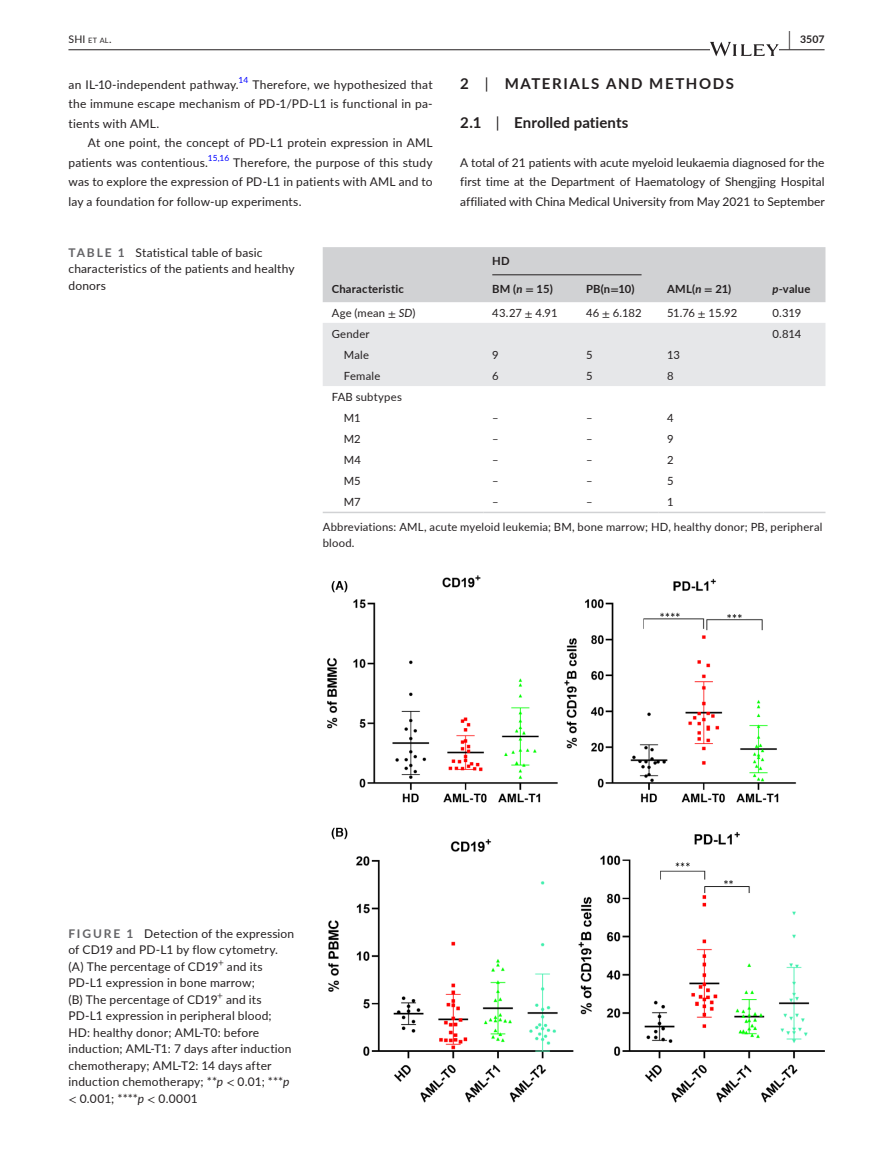
<style>
.page{position:relative;width:893px;height:1174px;background:#fff}
.page>*{position:absolute;margin:0;border:0;box-sizing:border-box;transform-origin:0 0}
.t1{font:700 15px "Lato";letter-spacing:.11em;color:#231f20}
.t2{font:700 15px "Lato";letter-spacing:.005em;color:#231f20}
.t3{font:12px/16.5px "Lato";letter-spacing:.015em;color:#231f20;text-align:justify}
.t4{font:11.25px/21px "Lato";letter-spacing:.015em;color:#231f20}
.t5{font:700 11.25px "Lato";letter-spacing:.02em;color:#231f20}
.t6{font:10.5px "Lato";color:#231f20}
.t7{font:700 10.5px "Lato";color:#231f20}
.t8{font:8.4px "STIX";color:#231f20}
.s1{font-size:7.35px}
.s2{font-size:19.5px}
.s3{font-weight:400}
.s4{font-weight:700;color:#636366}
.s5{font-style:italic}
.s6{font-family:"STIX"}
</style>
<div class="page">
<hr style="left:68px;top:49px;width:756px;height:1px;background:#231f20">
<svg style="left:710px;top:42px;width:69px;height:14px"></svg>
<div style="left:323px;top:247px;width:502px;height:55px;background:#d1d2d4"></div>
<div style="left:323px;top:323px;width:502px;height:63px;background:#e6e7e9"></div>
<hr style="left:323px;top:512px;width:160px;height:1px;background:#d1d2d4">
<hr style="left:483px;top:512px;width:94px;height:1px;background:#d1d2d4">
<hr style="left:577px;top:512px;width:81px;height:1px;background:#d1d2d4">
<hr style="left:658px;top:512px;width:105px;height:1px;background:#d1d2d4">
<hr style="left:763px;top:512px;width:62px;height:1px;background:#d1d2d4">
<hr style="left:492px;top:274px;width:150px;height:1px;background:#231f20">
<img style="left:327px;top:575px;width:497px;height:528px">
<p class="t6" style="left:68px;top:31px;width:45px">SHI <span class="s1">et al</span>.</p>
<p class="t7" style="left:789px;top:31px;width:37px"><span class="s2">|</span> 3507</p>
<p class="t3" style="left:68px;top:74px;width:366px;line-height:19.5px">an IL-10-independent pathway.<sup>14</sup> Therefore, we hypothesized that the immune escape mechanism of PD-1/PD-L1 is functional in pa&shy;tients with AML.</p>
<p class="t3" style="left:68px;top:132px;width:366px;line-height:19.5px;text-indent:20px">At one point, the concept of PD-L1 protein expression in AML patients was contentious.<sup>15,16</sup> Therefore, the purpose of this study was to explore the expression of PD-L1 in patients with AML and to lay a foundation for follow-up experiments.</p>
<p class="t1" style="left:460px;top:72px;width:275px">2 <span class="s3">|</span> MATERIALS AND METHODS</p>
<p class="t2" style="left:460px;top:111px;width:170px">2.1 <span class="s3">|</span> Enrolled patients</p>
<p class="t3" style="left:460px;top:152px;width:366px;line-height:19.5px">A total of 21 patients with acute myeloid leukaemia diagnosed for the first time at the Department of Haematology of Shengjing Hospital affiliated with China Medical University from May 2021 to September</p>
<p class="t3" style="left:68px;top:244px;width:228px;text-align:left"><span class="s4">TABLE 1</span> Statistical table of basic characteristics of the patients and healthy donors</p>
<p class="t5" style="left:332px;top:280px;width:74px">Characteristic</p>
<p class="t5" style="left:492px;top:253px;width:19px">HD</p>
<p class="t5" style="left:492px;top:280px;width:62px">BM (<span class="s5">n</span> <span class="s6">=</span> 15)</p>
<p class="t5" style="left:586px;top:280px;width:50px">PB(n<span class="s6">=</span>10)</p>
<p class="t5" style="left:667px;top:280px;width:66px">AML(<span class="s5">n</span> <span class="s6">=</span> 21)</p>
<p class="t5" style="left:772px;top:280px;width:40px"><span class="s5">p</span>-value</p>
<p class="t4" style="left:332px;top:302px;width:85px">Age (mean <span class="s6">±</span> <span class="s5">SD</span>)</p>
<p class="t4" style="left:492px;top:302px;width:67px">43.27 <span class="s6">±</span> 4.91</p>
<p class="t4" style="left:586px;top:302px;width:57px">46 <span class="s6">±</span> 6.182</p>
<p class="t4" style="left:667px;top:302px;width:72px">51.76 <span class="s6">±</span> 15.92</p>
<p class="t4" style="left:772px;top:302px;width:30px">0.319</p>
<p class="t4" style="left:332px;top:323px;width:39px">Gender</p>
<p class="t4" style="left:772px;top:323px;width:30px">0.814</p>
<p class="t4" style="left:344px;top:344px;width:27px">Male</p>
<p class="t4" style="left:492px;top:344px;width:8px">9</p>
<p class="t4" style="left:586px;top:344px;width:8px">5</p>
<p class="t4" style="left:667px;top:344px;width:14px">13</p>
<p class="t4" style="left:344px;top:365px;width:38px">Female</p>
<p class="t4" style="left:492px;top:365px;width:8px">6</p>
<p class="t4" style="left:586px;top:365px;width:8px">5</p>
<p class="t4" style="left:667px;top:365px;width:8px">8</p>
<p class="t4" style="left:344px;top:386px;width:60px;text-indent:-12px">FAB subtypes<br>M1</p>
<p class="t4" style="left:492px;top:407px;width:8px">–</p>
<p class="t4" style="left:586px;top:407px;width:8px">–</p>
<p class="t4" style="left:667px;top:407px;width:8px">4</p>
<p class="t4" style="left:344px;top:428px;width:19px">M2</p>
<p class="t4" style="left:492px;top:428px;width:8px">–</p>
<p class="t4" style="left:586px;top:428px;width:8px">–</p>
<p class="t4" style="left:667px;top:428px;width:8px">9</p>
<p class="t4" style="left:344px;top:449px;width:19px">M4</p>
<p class="t4" style="left:492px;top:449px;width:8px">–</p>
<p class="t4" style="left:586px;top:449px;width:8px">–</p>
<p class="t4" style="left:667px;top:449px;width:8px">2</p>
<p class="t4" style="left:344px;top:470px;width:19px">M5</p>
<p class="t4" style="left:492px;top:470px;width:8px">–</p>
<p class="t4" style="left:586px;top:470px;width:8px">–</p>
<p class="t4" style="left:667px;top:470px;width:8px">5</p>
<p class="t4" style="left:344px;top:491px;width:18px">M7</p>
<p class="t4" style="left:492px;top:491px;width:8px">–</p>
<p class="t4" style="left:586px;top:491px;width:8px">–</p>
<p class="t4" style="left:667px;top:491px;width:8px">1</p>
<p class="t4" style="left:323px;top:519px;width:501px;line-height:15.8px">Abbreviations: AML, acute myeloid leukemia; BM, bone marrow; HD, healthy donor; PB, peripheral blood.</p>
<p class="t3" style="left:68px;top:924px;width:227px;text-align:left"><span class="s4">FIGURE 1</span> Detection of the expression of CD19 and PD-L1 by flow cytometry. (A) The percentage of CD19</p>
<p class="t8" style="left:218px;top:957px;width:7px">+</p>
<p class="t3" style="left:68px;top:957px;width:225px;text-align:left;text-indent:158px">and its<br>PD-L1 expression in bone marrow;<br>(B) The percentage of CD19<sup>+</sup> and its<br>PD-L1 expression in peripheral blood;<br>HD: healthy donor; AML-T0: before induction; AML-T1: 7 days after induction chemotherapy; AML-T2: 14 days after induction chemotherapy; **<span class="s5">p</span> <span class="s6">&lt;</span> 0.01; ***<span class="s5">p </span><span class="s6">&lt;</span> 0.001; ****<span class="s5">p</span> <span class="s6">&lt;</span> 0.0001</p>
</div>
